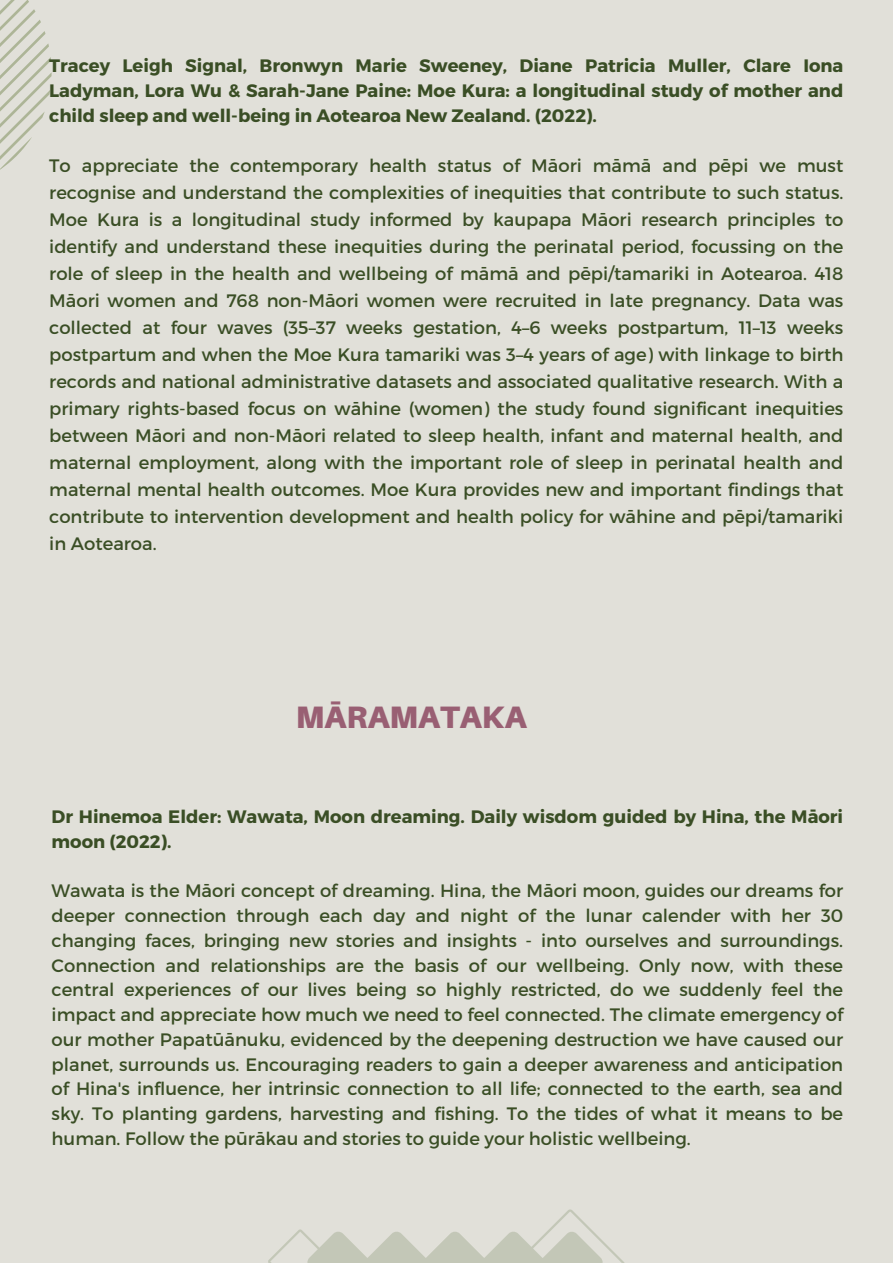
<style>
.page{position:relative;width:893px;height:1264px;background:#fff}
.page>*{position:absolute;margin:0;border:0;box-sizing:border-box;transform-origin:0 0}
.t1{font:900 31.05px "Aileron";color:#995f73}
.t2{font:18px/27px "Montserrat";color:#3a4e25;text-align:justify}
.t3{font:700 18px/24.8px "Montserrat";color:#3a4e25}
</style>
<div class="page">
<div style="left:0;top:0;width:892px;height:1262px;background:#e1e0d9"></div>
<svg style="left:0;top:0;width:51px;height:170px"></svg>
<svg style="left:268px;top:1209px;width:356px;height:53px"></svg>
<p class="t3" style="left:49px;top:53px;width:795px;text-align:justify">Tracey Leigh Signal, Bronwyn Marie Sweeney, Diane Patricia Muller, Clare Iona Ladyman, Lora Wu &amp; Sarah-Jane Paine: Moe Kura: a longitudinal study of mother and child sleep and well-being in Aotearoa New Zealand. (2022).</p>
<p class="t2" style="left:49px;top:152px;width:795px">To appreciate the contemporary health status of Māori māmā and pēpi we must recognise and understand the complexities of inequities that contribute to such status.<br>Moe Kura is a longitudinal study informed by kaupapa Māori research principles to identify and understand these inequities during the perinatal period, focussing on the role of sleep in the health and wellbeing of māmā and pēpi/tamariki in Aotearoa. 418<br>Māori women and 768 non-Māori women were recruited in late pregnancy. Data was collected at four waves (35–37 weeks gestation, 4–6 weeks postpartum, 11–13 weeks postpartum and when the Moe Kura tamariki was 3–4 years of age) with linkage to birth records and national administrative datasets and associated qualitative research. With a primary rights-based focus on wāhine (women) the study found significant inequities between Māori and non-Māori related to sleep health, infant and maternal health, and maternal employment, along with the important role of sleep in perinatal health and maternal mental health outcomes. Moe Kura provides new and important findings that contribute to intervention development and health policy for wāhine and pēpi/tamariki in Aotearoa.</p>
<p class="t1" style="left:296px;top:698px;width:232px">MĀRAMATAKA</p>
<p class="t3" style="left:52px;top:803px;width:793px">Dr Hinemoa Elder: Wawata, Moon dreaming. Daily wisdom guided by Hina, the Māori moon (2022).</p>
<p class="t2" style="left:52px;top:877px;width:793px;line-height:24.8px">Wawata is the Māori concept of dreaming. Hina, the Māori moon, guides our dreams for deeper connection through each day and night of the lunar calender with her 30 changing faces, bringing new stories and insights - into ourselves and surroundings.<br>Connection and relationships are the basis of our wellbeing. Only now, with these central experiences of our lives being so highly restricted, do we suddenly feel the impact and appreciate how much we need to feel connected. The climate emergency of our mother Papatūānuku, evidenced by the deepening destruction we have caused our planet, surrounds us. Encouraging readers to gain a deeper awareness and anticipation of Hina's influence, her intrinsic connection to all life; connected to the earth, sea and sky. To planting gardens, harvesting and fishing. To the tides of what it means to be human. Follow the pūrākau and stories to guide your holistic wellbeing.</p>
</div>
